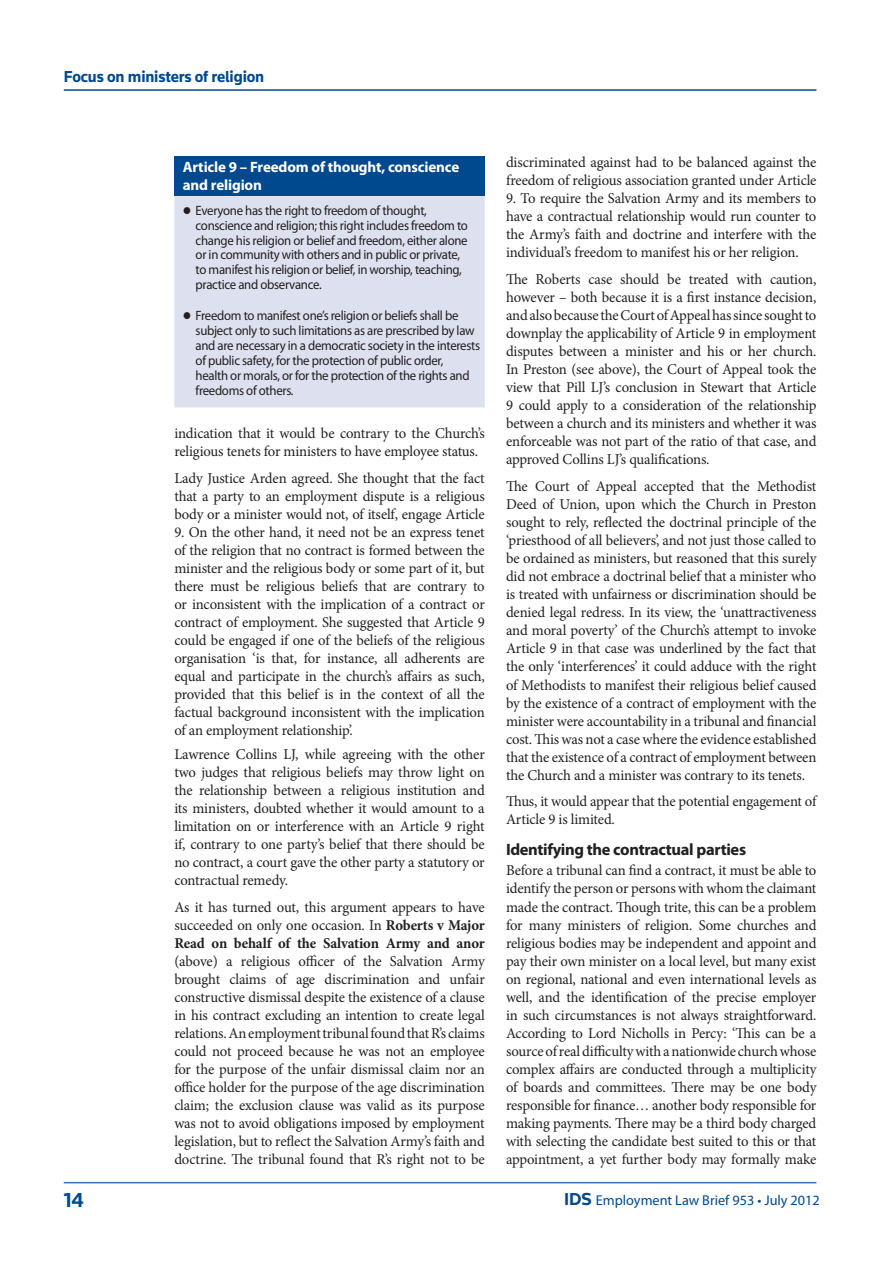
<style>
.page{position:relative;width:893px;height:1263px;background:#fff}
.page>*{position:absolute;margin:0;border:0;box-sizing:border-box;transform-origin:0 0}
.t1{font:700 21px "Knowledge";color:#01498e}
.t2{font:700 16.5px "Myriad Pro";letter-spacing:-.02em;color:#231f20}
.t3{font:700 16.5px "Knowledge";letter-spacing:-.01em;color:#01498e}
.t4{font:15px/18px "Minion Pro";letter-spacing:-.015em;color:#231f20;text-align:justify}
.t5{font:700 15px/18px "Myriad Pro";letter-spacing:-.01em;color:#fff}
.t6{font:14.25px "Myriad Pro";color:#01498e}
.t7{font:13.5px/14.9px "Myriad Pro";letter-spacing:-.025em;color:#231f20;scale:.95 1}
.s1{font-weight:700}
.s2{font-family:"Knowledge";font-weight:700;font-size:18px}
</style>
<div class="page">
<hr style="left:64px;top:1182px;width:752px;height:1px;background:#01498e">
<hr style="left:64px;top:89px;width:752px;height:2px;background:#01498e">
<div style="left:174px;top:156px;width:311px;height:40px;background:#01498e"></div>
<div style="left:174px;top:196px;width:311px;height:211px;background:#dde1ef"></div>
<svg style="left:184px;top:207px;width:6px;height:7px"></svg>
<svg style="left:184px;top:312px;width:6px;height:8px"></svg>
<p class="t3" style="left:64px;top:66px;width:202px">Focus on ministers of religion</p>
<p class="t5" style="left:183px;top:157px;width:278px">Article 9 – Freedom of thought, conscience and religion</p>
<p class="t7" style="left:196px;top:203px;width:288px">Everyone has the right to freedom of thought, conscience and religion; this right includes freedom to change his religion or belief and freedom, either alone or in community with others and in public or private, to manifest his religion or belief, in worship, teaching, practice and observance.</p>
<p class="t7" style="left:196px;top:308px;width:301px">Freedom to manifest one’s religion or beliefs shall be subject only to such limitations as are prescribed by law and are necessary in a democratic society in the interests of public safety, for the protection of public order,<br>health or morals, or for the protection of the rights and freedoms of others.</p>
<p class="t4" style="left:174px;top:424px;width:312px">indication that it would be contrary to the Church’s religious tenets for ministers to have employee status.</p>
<p class="t4" style="left:174px;top:469px;width:312px">Lady Justice Arden agreed. She thought that the fact that a party to an employment dispute is a religious body or a minister would not, of itself, engage Article</p>
<p class="t4" style="left:174px;top:523px;width:312px">9. On the other hand, it need not be an express tenet of the religion that no contract is formed between the minister and the religious body or some part of it, but there must be religious beliefs that are contrary to or inconsistent with the implication of a contract or contract of employment. She suggested that Article 9 could be engaged if one of the beliefs of the religious organisation ‘is that, for instance, all adherents are equal and participate in the church’s affairs as such, provided that this belief is in the context of all the factual background inconsistent with the implication of an employment relationship’.</p>
<p class="t4" style="left:174px;top:745px;width:312px">Lawrence Collins LJ, while agreeing with the other two judges that religious beliefs may throw light on the relationship between a religious institution and its ministers, doubted whether it would amount to a limitation on or interference with an Article 9 right if, contrary to one party’s belief that there should be no contract, a court gave the other party a statutory or contractual remedy.</p>
<p class="t4" style="left:174px;top:898px;width:312px">As it has turned out, this argument appears to have succeeded on only one occasion. In <span class="s1">Roberts v Major Read on behalf of the Salvation Army and anor</span></p>
<p class="t4" style="left:174px;top:952px;width:312px">(above) a religious officer of the Salvation Army brought claims of age discrimination and unfair constructive dismissal despite the existence of a clause in his contract excluding an intention to create legal relations. An employment tribunal found that R’s claims could not proceed because he was not an employee for the purpose of the unfair dismissal claim nor an office holder for the purpose of the age discrimination claim; the exclusion clause was valid as its purpose was not to avoid obligations imposed by employment legislation, but to reflect the Salvation Army’s faith and doctrine. The tribunal found that R’s right not to be</p>
<p class="t4" style="left:506px;top:153px;width:312px">discriminated against had to be balanced against the freedom of religious association granted under Article</p>
<p class="t4" style="left:506px;top:190px;width:312px">9. To require the Salvation Army and its members to have a contractual relationship would run counter to the Army’s faith and doctrine and interfere with the individual’s freedom to manifest his or her religion.</p>
<p class="t4" style="left:506px;top:270px;width:312px">The Roberts case should be treated with caution, however – both because it is a first instance decision, and also because the Court of Appeal has since sought to downplay the applicability of Article 9 in employment disputes between a minister and his or her church.<br>In Preston (see above), the Court of Appeal took the view that Pill LJ’s conclusion in Stewart that Article 9 could apply to a consideration of the relationship between a church and its ministers and whether it was enforceable was not part of the ratio of that case, and approved Collins LJ’s qualifications.</p>
<p class="t4" style="left:506px;top:477px;width:312px">The Court of Appeal accepted that the Methodist Deed of Union, upon which the Church in Preston sought to rely, reflected the doctrinal principle of the ‘priesthood of all believers’, and not just those called to be ordained as ministers, but reasoned that this surely did not embrace a doctrinal belief that a minister who is treated with unfairness or discrimination should be denied legal redress. In its view, the ‘unattractiveness and moral poverty’ of the Church’s attempt to invoke Article 9 in that case was underlined by the fact that the only ‘interferences’ it could adduce with the right of Methodists to manifest their religious belief caused by the existence of a contract of employment with the minister were accountability in a tribunal and financial cost. This was not a case where the evidence established that the existence of a contract of employment between the Church and a minister was contrary to its tenets.</p>
<p class="t4" style="left:506px;top:792px;width:312px">Thus, it would appear that the potential engagement of<br>Article 9 is limited.</p>
<p class="t2" style="left:506px;top:839px;width:242px">Identifying the contractual parties</p>
<p class="t4" style="left:506px;top:862px;width:312px">Before a tribunal can find a contract, it must be able to identify the person or persons with whom the claimant made the contract. Though trite, this can be a problem for many ministers of religion. Some churches and religious bodies may be independent and appoint and pay their own minister on a local level, but many exist on regional, national and even international levels as well, and the identification of the precise employer in such circumstances is not always straightforward.<br>According to Lord Nicholls in Percy: ‘This can be a source of real difficulty with a nationwide church whose complex affairs are conducted through a multiplicity of boards and committees. There may be one body responsible for finance… another body responsible for making payments. There may be a third body charged with selecting the candidate best suited to this or that appointment, a yet further body may formally make</p>
<h1 class="t1" style="left:64px;top:1187px;width:22px">14</h1>
<p class="t6" style="left:564px;top:1191px;width:257px"><span class="s2">IDS</span> Employment Law Brief 953 • July 2012</p>
</div>
